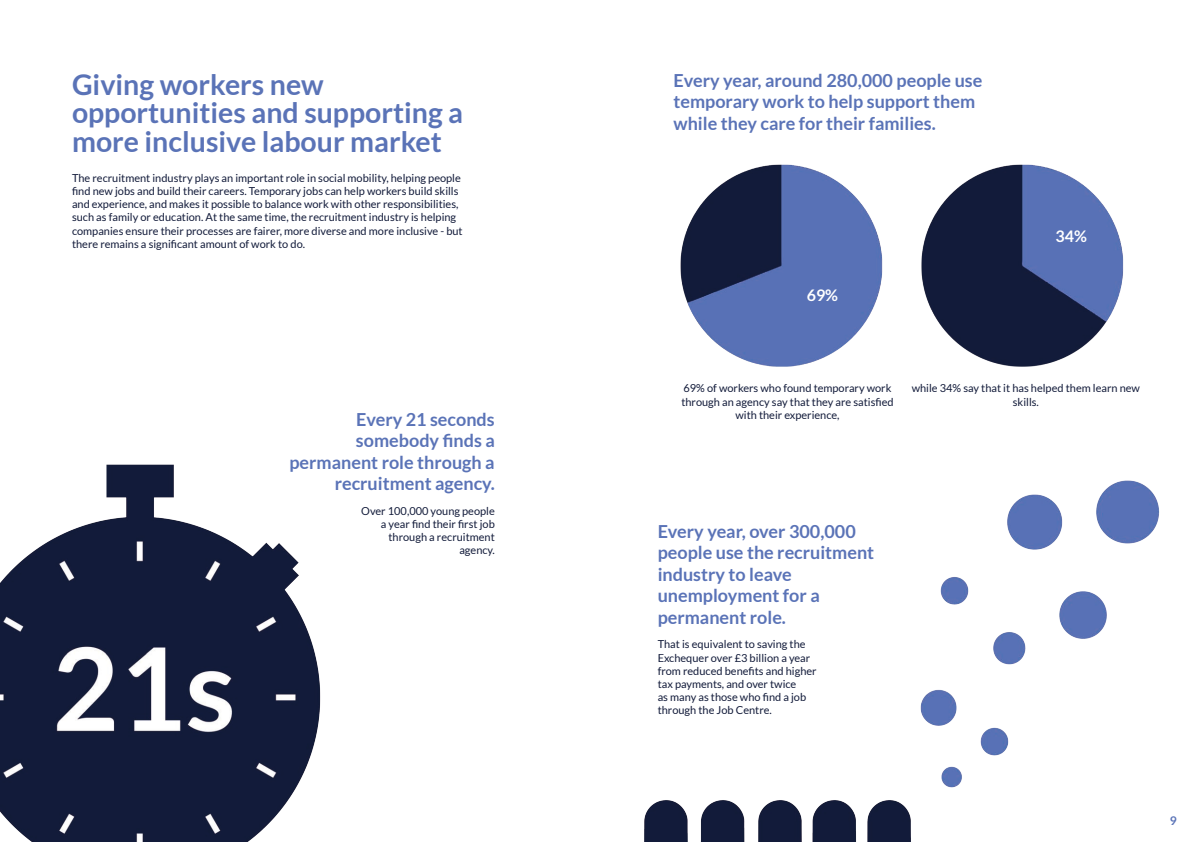
<style>
.page{position:relative;width:1191px;height:842px;background:#fff}
.page>*{position:absolute;margin:0;border:0;box-sizing:border-box;transform-origin:0 0}
.t1{font:700 28.5px/28.5px "Lato";color:#5a73b7}
.t2{font:700 18px/21.6px "Lato";color:#5a73b7}
.t3{font:700 16px "Lato";color:#fff}
.t4{font:700 12px "Lato";color:#5a73b7}
.t5{font:11px/13.2px "Lato";color:#121b3a}
</style>
<div class="page">
<img style="left:644px;top:480px;width:516px;height:361px">
<img style="left:680px;top:164px;width:203px;height:203px">
<img style="left:921px;top:164px;width:203px;height:203px">
<img style="left:0;top:464px;width:321px;height:378px">
<h2 class="t1" style="left:72px;top:70px;width:393px">Giving workers new opportunities and supporting a more inclusive labour market</h2>
<p class="t5" style="left:72px;top:171px;width:392px">The recruitment industry plays an important role in social mobility, helping people find new jobs and build their careers. Temporary jobs can help workers build skills and experience, and makes it possible to balance work with other responsibilities, such as family or education. At the same time, the recruitment industry is helping companies ensure their processes are fairer, more diverse and more inclusive - but there remains a significant amount of work to do.</p>
<p class="t2" style="left:289px;top:408px;width:207px;text-align:right">Every 21 seconds somebody finds a permanent role through a recruitment agency.</p>
<p class="t5" style="left:361px;top:504px;width:135px;text-align:right">Over 100,000 young people a year find their first job through a recruitment agency.</p>
<p class="t2" style="left:673px;top:69px;width:310px">Every year, around 280,000 people use temporary work to help support them while they care for their families.</p>
<p class="t3" style="left:806px;top:286px;width:33px">69%</p>
<p class="t3" style="left:1055px;top:227px;width:33px">34%</p>
<p class="t5" style="left:681px;top:382px;width:214px;text-align:center">69% of workers who found temporary work through an agency say that they are satisfied with their experience,</p>
<p class="t5" style="left:911px;top:382px;width:230px;text-align:center">while 34% say that it has helped them learn new skills.</p>
<p class="t2" style="left:657px;top:520px;width:218px">Every year, over 300,000 people use the recruitment industry to leave unemployment for a permanent role.</p>
<p class="t5" style="left:657px;top:638px;width:160px">That is equivalent to saving the<br>Exchequer over £3 billion a year from reduced benefits and higher tax payments, and over twice<br>as many as those who find a job through the Job Centre.</p>
<p class="t4" style="left:1169px;top:814px;width:8px">9</p>
</div>
